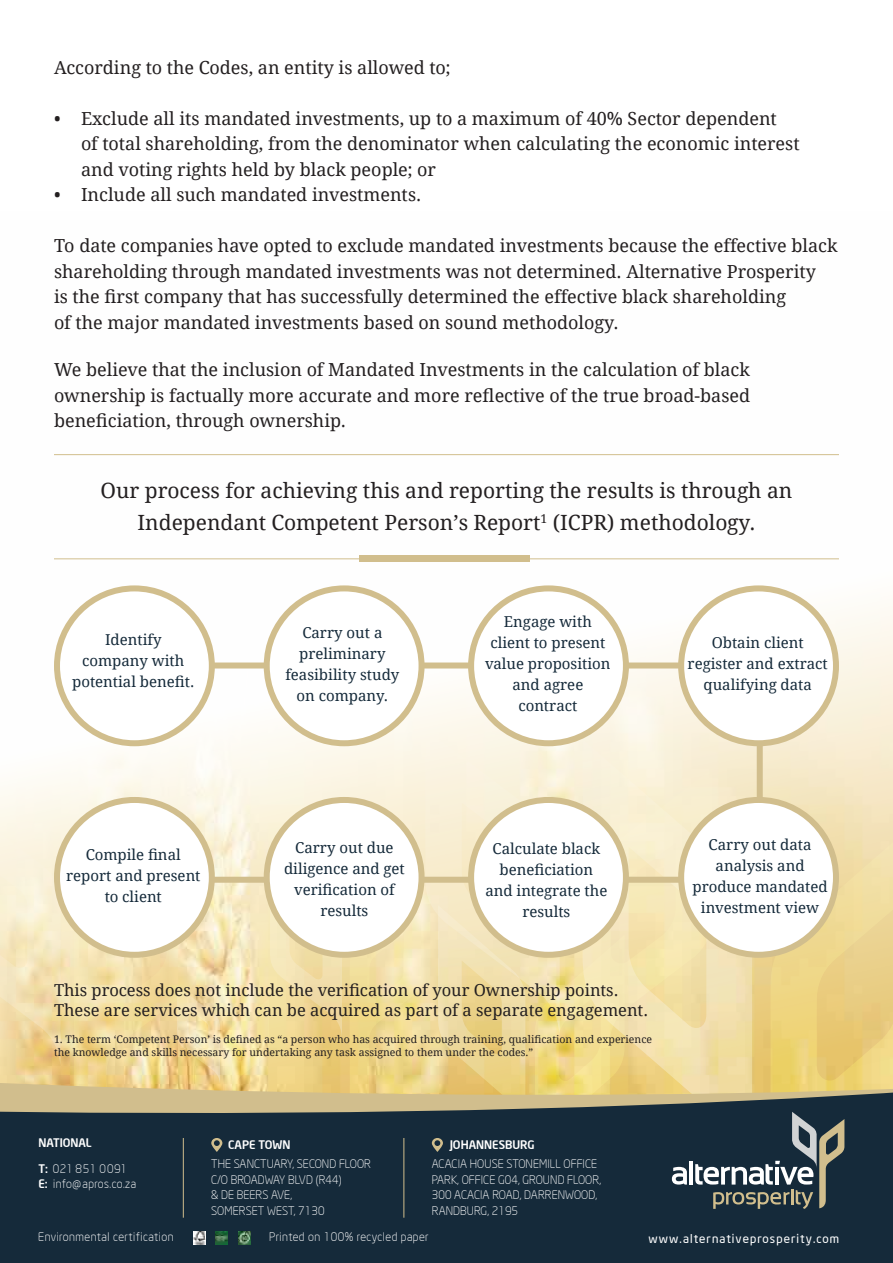
<style>
.page{position:relative;width:893px;height:1263px;background:#fff}
.page>*{position:absolute;margin:0;border:0;box-sizing:border-box;transform-origin:0 0}
.t1{font:21px/31.5px "Droid Serif";color:#231f20;text-align:center}
.t2{font:18px/25.5px "Droid Serif";color:#231f20}
.t3{font:16.5px/19.5px "Droid Serif";color:#231f20}
.t4{font:15px/21px "Droid Serif";color:#152a3a;text-align:center}
.t5{font:12px "Neo Sans Intel";letter-spacing:.09em;color:#fff}
.t6{font:300 11.7px "Neo Sans Intel";letter-spacing:.04em;color:#fff}
.t7{font:300 11.55px/15.5px "Neo Sans Intel";letter-spacing:.01em;color:#fff}
.t8{font:300 11.55px/15.5px "Neo Sans Intel";letter-spacing:.035em;color:#fff}
.t9{font:500 11.55px "Neo Sans Intel";color:#fff}
.t10{font:10.5px/13.5px "Droid Serif";color:#231f20}
.s1{font-weight:500}
</style>
<div class="page">
<img style="left:15px;top:455px;width:878px;height:524px">
<svg style="left:74px;top:822px;width:269px;height:157px"></svg>
<svg style="left:0;top:786px;width:62px;height:193px"></svg>
<svg style="left:350px;top:729px;width:274px;height:250px"></svg>
<svg style="left:583px;top:739px;width:171px;height:240px"></svg>
<div style="left:57px;top:588px;width:155px;height:155px;background:#fff;border-radius:50%"></div>
<div style="left:54px;top:585px;width:161px;height:161px;border:6px solid #d1be8d;border-radius:50%"></div>
<div style="left:57px;top:800px;width:155px;height:155px;background:#fff;border-radius:50%"></div>
<div style="left:54px;top:797px;width:161px;height:161px;border:6px solid #d1be8d;border-radius:50%"></div>
<div style="left:267px;top:588px;width:155px;height:155px;background:#fff;border-radius:50%"></div>
<div style="left:264px;top:585px;width:161px;height:161px;border:6px solid #d1be8d;border-radius:50%"></div>
<div style="left:267px;top:800px;width:155px;height:155px;background:#fff;border-radius:50%"></div>
<div style="left:264px;top:797px;width:161px;height:161px;border:6px solid #d1be8d;border-radius:50%"></div>
<div style="left:471px;top:588px;width:155px;height:155px;background:#fff;border-radius:50%"></div>
<div style="left:468px;top:585px;width:161px;height:161px;border:6px solid #d1be8d;border-radius:50%"></div>
<div style="left:471px;top:800px;width:155px;height:155px;background:#fff;border-radius:50%"></div>
<div style="left:468px;top:797px;width:161px;height:161px;border:6px solid #d1be8d;border-radius:50%"></div>
<div style="left:681px;top:588px;width:155px;height:155px;background:#fff;border-radius:50%"></div>
<div style="left:678px;top:585px;width:161px;height:161px;border:6px solid #d1be8d;border-radius:50%"></div>
<svg style="left:681px;top:800px;width:155px;height:155px"></svg>
<div style="left:213px;top:662px;width:55px;height:6px;background:#d1be8d"></div>
<div style="left:213px;top:877px;width:55px;height:6px;background:#d1be8d"></div>
<div style="left:421px;top:662px;width:51px;height:6px;background:#d1be8d"></div>
<div style="left:421px;top:877px;width:51px;height:6px;background:#d1be8d"></div>
<div style="left:757px;top:745px;width:6px;height:52px;background:#d1be8d"></div>
<div style="left:628px;top:662px;width:51px;height:6px;background:#d1be8d"></div>
<div style="left:628px;top:877px;width:51px;height:6px;background:#d1be8d"></div>
<svg style="left:0;top:979px;width:893px;height:284px;fill:#152a3a"></svg>
<hr style="left:404px;top:1138px;width:1px;height:80px;background:#d1be8d">
<hr style="left:183px;top:1138px;width:1px;height:80px;background:#d1be8d">
<svg style="left:211px;top:1138px;width:11px;height:14px"></svg>
<svg style="left:214px;top:1140px;width:6px;height:6px"></svg>
<svg style="left:432px;top:1138px;width:11px;height:14px"></svg>
<svg style="left:434px;top:1140px;width:6px;height:6px"></svg>
<svg style="left:194px;top:1232px;width:12px;height:12px"></svg>
<svg style="left:216px;top:1232px;width:12px;height:12px"></svg>
<svg style="left:239px;top:1232px;width:12px;height:12px"></svg>
<svg style="left:672px;top:1167px;width:15px;height:17px"></svg>
<hr style="left:689px;top:1161px;width:4px;height:23px;background:#fff">
<svg style="left:695px;top:797px;width:198px;height:412px"></svg>
<hr style="left:54px;top:454px;width:785px;height:1px;background:#d1be8d">
<hr style="left:54px;top:558px;width:785px;height:1px;background:#d1be8d">
<div style="left:360px;top:556px;width:170px;height:6px;background:#d1be8d"></div>
<p class="t2" style="left:54px;top:55px;width:398px">According to the Codes, an entity is allowed to;</p>
<p class="t2" style="left:81px;top:106px;width:720px;text-indent:-27px">• Exclude all its mandated investments, up to a maximum of 40% Sector dependent<br>of total shareholding, from the denominator when calculating the economic interest and voting rights held by black people; or</p>
<p class="t2" style="left:54px;top:182px;width:369px">• Include all such mandated investments.</p>
<p class="t2" style="left:54px;top:233px;width:785px">To date companies have opted to exclude mandated investments because the effective black shareholding through mandated investments was not determined. Alternative Prosperity<br>is the first company that has successfully determined the effective black shareholding<br>of the major mandated investments based on sound methodology.</p>
<p class="t2" style="left:54px;top:357px;width:698px;text-align:justify">We believe that the inclusion of Mandated Investments in the calculation of black ownership is factually more accurate and more reflective of the true broad-based beneficiation, through ownership.</p>
<p class="t1" style="left:101px;top:475px;width:693px">Our process for achieving this and reporting the results is through an<br>Independant Competent Person’s Report<sup>1</sup> (ICPR) methodology.</p>
<p class="t4" style="left:72px;top:630px;width:124px">Identify company with potential benefit.</p>
<p class="t4" style="left:286px;top:622px;width:115px">Carry out a preliminary feasibility study on company.</p>
<p class="t4" style="left:485px;top:611px;width:127px">Engage with client to present value proposition and agree contract</p>
<p class="t4" style="left:688px;top:633px;width:142px">Obtain client register and extract qualifying data</p>
<p class="t4" style="left:66px;top:844px;width:136px">Compile final report and present to client</p>
<p class="t4" style="left:284px;top:837px;width:122px">Carry out due diligence and get verification of results</p>
<p class="t4" style="left:485px;top:838px;width:124px">Calculate black beneficiation and integrate the results</p>
<p class="t4" style="left:693px;top:834px;width:136px">Carry out data analysis and produce mandated investment view</p>
<p class="t3" style="left:54px;top:981px;width:596px">This process does not include the verification of your Ownership points.<br>These are services which can be acquired as part of a separate engagement.</p>
<p class="t10" style="left:54px;top:1032px;width:600px">1. The term ‘Competent Person’ is defined as “a person who has acquired through training, qualification and experience the knowledge and skills necessary for undertaking any task assigned to them under the codes.”</p>
<p class="t9" style="left:38px;top:1135px;width:55px">NATIONAL</p>
<p class="t9" style="left:228px;top:1138px;width:64px">CAPE TOWN</p>
<p class="t7" style="left:211px;top:1156px;width:161px">THE SANCTUARY, SECOND FLOOR<br>C/O BROADWAY BLVD (R44)<br>&amp; DE BEERS AVE,<br>SOMERSET WEST, 7130</p>
<p class="t8" style="left:38px;top:1161px;width:99px"><span class="s1">T:</span> 021 851 0091<br><span class="s1">E:</span> info@apros.co.za</p>
<p class="t9" style="left:450px;top:1138px;width:86px">JOHANNESBURG</p>
<p class="t7" style="left:432px;top:1156px;width:171px">ACACIA HOUSE STONEMILL OFFICE<br>PARK, OFFICE G04, GROUND FLOOR,<br>300 ACACIA ROAD, DARRENWOOD,<br>RANDBURG, 2195</p>
<p class="t6" style="left:38px;top:1229px;width:137px">Environmental certification</p>
<p class="t6" style="left:269px;top:1229px;width:161px">Printed on 100% recycled paper</p>
<p class="t5" style="left:649px;top:1231px;width:192px">www.alternativeprosperity.com</p>
</div>
